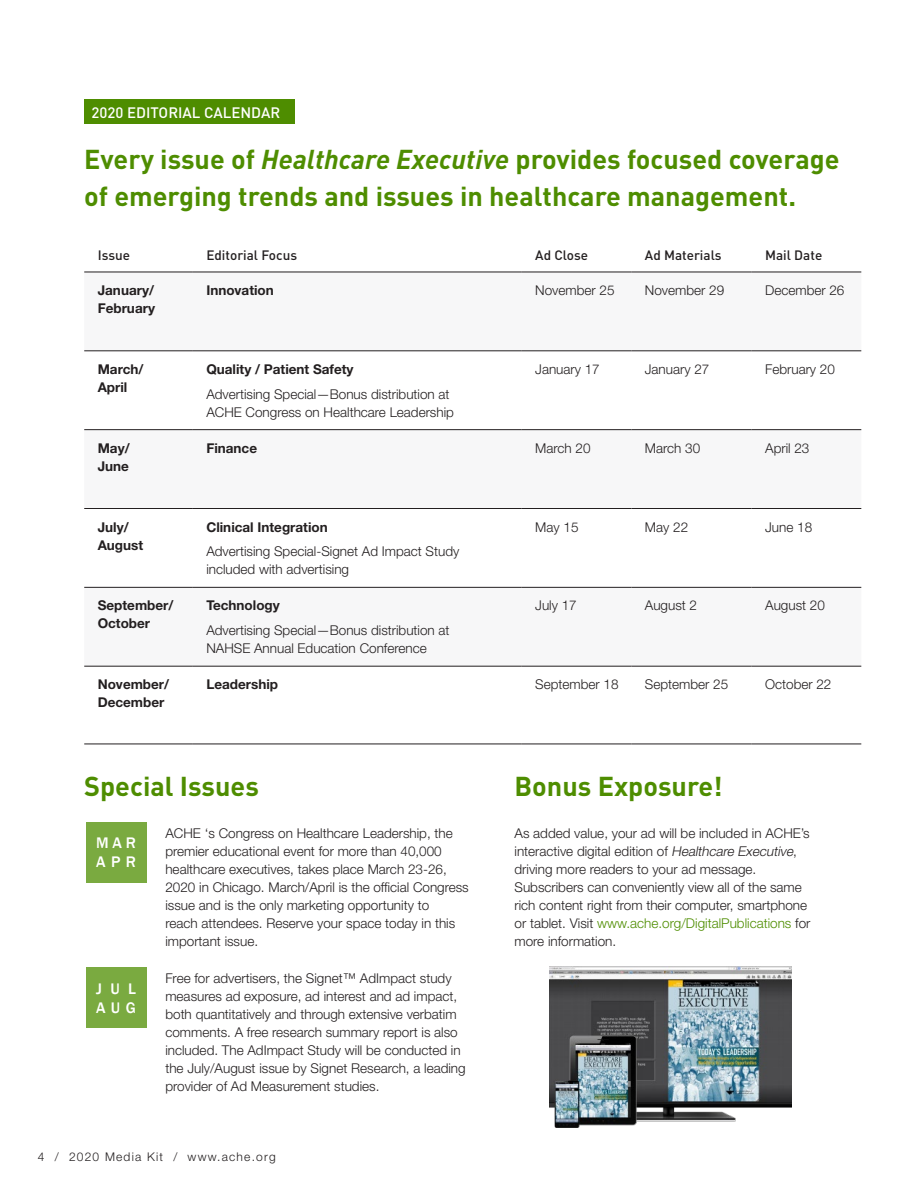
<style>
.page{position:relative;width:918px;height:1188px;background:#fff}
.page>*{position:absolute;margin:0;border:0;box-sizing:border-box;transform-origin:0 0}
.t1{font:700 27px/37.5px "DIN";color:#4e8d00}
.t2{font:500 15.75px/18.9px "Franklin Gothic";letter-spacing:.34em;color:#fff}
.t3{font:500 15px "DIN";color:#fff}
.t4{font:300 13.5px/18px "Helvetica Neue LT Std";color:#231f20}
.t5{font:700 13.5px/18px "Helvetica Neue LT Std";color:#231f20}
.t6{font:500 13.5px "DIN";color:#231f20}
.t7{font:300 12px "Helvetica Neue LT Std";letter-spacing:.1em;color:#231f20}
.s1{font-style:italic}
.s2{color:#4e8d00}
</style>
<div class="page">
<div style="left:84px;top:99px;width:210px;height:25px;background:#4e8d00"></div>
<svg style="left:84px;top:351px;width:777px;height:315px"></svg>
<hr style="left:84px;top:429px;width:109px;height:1px;background:#231f20">
<hr style="left:193px;top:429px;width:329px;height:1px;background:#231f20">
<hr style="left:522px;top:429px;width:109px;height:1px;background:#231f20">
<hr style="left:631px;top:429px;width:121px;height:1px;background:#231f20">
<hr style="left:752px;top:429px;width:109px;height:1px;background:#231f20">
<hr style="left:84px;top:508px;width:109px;height:1px;background:#231f20">
<hr style="left:193px;top:508px;width:329px;height:1px;background:#231f20">
<hr style="left:522px;top:508px;width:109px;height:1px;background:#231f20">
<hr style="left:631px;top:508px;width:121px;height:1px;background:#231f20">
<hr style="left:752px;top:508px;width:109px;height:1px;background:#231f20">
<hr style="left:84px;top:587px;width:109px;height:1px;background:#231f20">
<hr style="left:193px;top:587px;width:329px;height:1px;background:#231f20">
<hr style="left:522px;top:587px;width:109px;height:1px;background:#231f20">
<hr style="left:631px;top:587px;width:121px;height:1px;background:#231f20">
<hr style="left:752px;top:587px;width:109px;height:1px;background:#231f20">
<hr style="left:84px;top:666px;width:109px;height:1px;background:#231f20">
<hr style="left:193px;top:666px;width:329px;height:1px;background:#231f20">
<hr style="left:522px;top:666px;width:109px;height:1px;background:#231f20">
<hr style="left:631px;top:666px;width:121px;height:1px;background:#231f20">
<hr style="left:752px;top:666px;width:109px;height:1px;background:#231f20">
<hr style="left:84px;top:272px;width:109px;height:1px;background:#231f20">
<hr style="left:193px;top:272px;width:329px;height:1px;background:#231f20">
<hr style="left:522px;top:272px;width:109px;height:1px;background:#231f20">
<hr style="left:631px;top:272px;width:121px;height:1px;background:#231f20">
<hr style="left:752px;top:272px;width:109px;height:1px;background:#231f20">
<hr style="left:84px;top:350px;width:109px;height:1px;background:#231f20">
<hr style="left:193px;top:350px;width:329px;height:1px;background:#231f20">
<hr style="left:522px;top:350px;width:109px;height:1px;background:#231f20">
<hr style="left:631px;top:350px;width:121px;height:1px;background:#231f20">
<hr style="left:752px;top:350px;width:109px;height:1px;background:#231f20">
<hr style="left:84px;top:744px;width:109px;height:1px;background:#231f20">
<hr style="left:193px;top:744px;width:329px;height:1px;background:#231f20">
<hr style="left:522px;top:744px;width:109px;height:1px;background:#231f20">
<hr style="left:631px;top:744px;width:121px;height:1px;background:#231f20">
<hr style="left:752px;top:744px;width:109px;height:1px;background:#231f20">
<div style="left:86px;top:822px;width:60px;height:60px;background:#7aaa40"></div>
<div style="left:86px;top:967px;width:60px;height:61px;background:#7aaa40"></div>
<img style="left:549px;top:966px;width:243px;height:161px">
<p class="t3" style="left:92px;top:103px;width:190px">2020 EDITORIAL CALENDAR</p>
<h1 class="t1" style="left:84px;top:139px;width:757px">Every issue of <span class="s1">Healthcare Executive</span> provides focused coverage of emerging trends and issues in healthcare management.</h1>
<p class="t6" style="left:98px;top:246px;width:34px">Issue</p>
<p class="t6" style="left:206px;top:246px;width:92px">Editorial Focus</p>
<p class="t6" style="left:535px;top:246px;width:54px">Ad Close</p>
<p class="t6" style="left:645px;top:246px;width:78px">Ad Materials</p>
<p class="t6" style="left:765px;top:246px;width:59px">Mail Date</p>
<p class="t5" style="left:98px;top:281px;width:59px">January/<br>February</p>
<p class="t5" style="left:206px;top:281px;width:69px">Innovation</p>
<p class="t4" style="left:535px;top:281px;width:81px">November 25</p>
<p class="t4" style="left:645px;top:281px;width:81px">November 29</p>
<p class="t4" style="left:765px;top:281px;width:81px">December 26</p>
<p class="t5" style="left:98px;top:360px;width:47px">March/<br>April</p>
<p class="t5" style="left:206px;top:360px;width:149px">Quality / Patient Safety</p>
<p class="t4" style="left:206px;top:385px;width:249px">Advertising Special—Bonus distribution at<br>ACHE Congress on Healthcare Leadership</p>
<p class="t4" style="left:535px;top:360px;width:66px">January 17</p>
<p class="t4" style="left:645px;top:360px;width:66px">January 27</p>
<p class="t4" style="left:765px;top:360px;width:71px">February 20</p>
<p class="t5" style="left:98px;top:439px;width:34px">May/<br>June</p>
<p class="t5" style="left:206px;top:439px;width:52px">Finance</p>
<p class="t4" style="left:535px;top:439px;width:57px">March 20</p>
<p class="t4" style="left:645px;top:439px;width:57px">March 30</p>
<p class="t4" style="left:765px;top:439px;width:46px">April 23</p>
<p class="t5" style="left:98px;top:518px;width:47px">July/<br>August</p>
<p class="t5" style="left:206px;top:518px;width:123px">Clinical Integration</p>
<p class="t4" style="left:206px;top:542px;width:255px">Advertising Special-Signet Ad Impact Study included with advertising</p>
<p class="t5" style="left:98px;top:596px;width:77px">September/<br>October</p>
<p class="t5" style="left:206px;top:596px;width:75px">Technology</p>
<p class="t4" style="left:206px;top:621px;width:245px">Advertising Special—Bonus distribution at<br>NAHSE Annual Education Conference</p>
<p class="t4" style="left:535px;top:518px;width:45px">May 15</p>
<p class="t4" style="left:645px;top:518px;width:45px">May 22</p>
<p class="t4" style="left:765px;top:518px;width:49px">June 18</p>
<p class="t4" style="left:535px;top:596px;width:43px">July 17</p>
<p class="t4" style="left:645px;top:596px;width:54px">August 2</p>
<p class="t4" style="left:765px;top:596px;width:61px">August 20</p>
<p class="t5" style="left:98px;top:675px;width:73px">November/<br>December</p>
<p class="t5" style="left:206px;top:675px;width:73px">Leadership</p>
<p class="t4" style="left:535px;top:675px;width:85px">September 18</p>
<p class="t4" style="left:645px;top:675px;width:85px">September 25</p>
<p class="t4" style="left:765px;top:675px;width:68px">October 22</p>
<h1 class="t1" style="left:84px;top:767px;width:176px">Special Issues</h1>
<h1 class="t1" style="left:515px;top:767px;width:210px">Bonus Exposure!</h1>
<p class="t4" style="left:515px;top:824px;width:297px">As added value, your ad will be included in ACHE’s interactive digital edition of <span class="s1">Healthcare Executive</span>, driving more readers to your ad message.<br>Subscribers can conveniently view all of the same rich content right from their computer, smartphone or tablet. Visit <span class="s2">www.ache.org/DigitalPublications</span> for more information.</p>
<p class="t4" style="left:165px;top:824px;width:305px">ACHE ‘s Congress on Healthcare Leadership, the premier educational event for more than 40,000 healthcare executives, takes place March 23-26, 2020 in Chicago. March/April is the official Congress issue and is the only marketing opportunity to<br>reach attendees. Reserve your space today in this important issue.</p>
<p class="t2" style="left:96px;top:834px;width:41px">MAR<br>APR</p>
<p class="t2" style="left:96px;top:979px;width:41px">JUL<br>AUG</p>
<p class="t4" style="left:165px;top:969px;width:302px">Free for advertisers, the Signet™ AdImpact study measures ad exposure, ad interest and ad impact, both quantitatively and through extensive verbatim comments. A free research summary report is also included. The AdImpact Study will be conducted in the July/August issue by Signet Research, a leading provider of Ad Measurement studies.</p>
<p class="t7" style="left:38px;top:1149px;width:239px">4 / 2020 Media Kit / www.ache.org</p>
</div>
